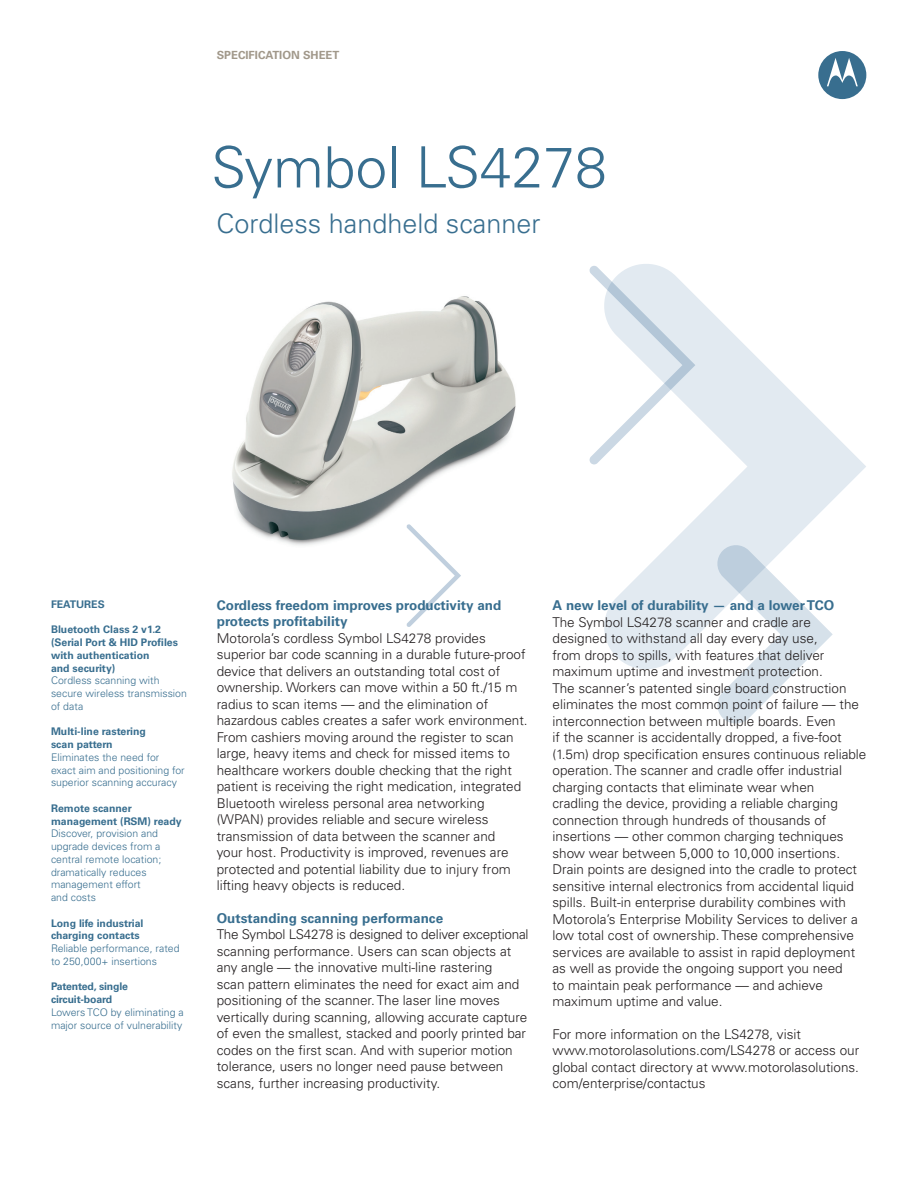
<style>
.page{position:relative;width:918px;height:1188px;background:#fff}
.page>*{position:absolute;margin:0;border:0;box-sizing:border-box;transform-origin:0 0}
.Product_name{font:300 57px "Univers LT Std";color:#386e8f}
.Product_name-2{font:300 27px "Univers LT Std";color:#386e8f}
.Body_copy{font:300 13.5px/16.5px "Univers LT Std";color:#231f20}
.Body_Heading_1{font:700 13.5px/16.2px "Univers LT Std";color:#386e8f}
.Data_sheet_header{font:700 11.25px "Univers LT Std";color:#a1988a}
.Caption_body{font:300 10.5px/12.8px "Univers LT Std";color:#386e8f}
.Caption_head{font:700 10.5px/12.8px "Univers LT Std";color:#386e8f}
.Caption_head-2{font:300 10.5px/12.8px "Univers LT Std";color:#386e8f}
</style>
<div class="page">
<svg style="left:604px;top:264px;width:262px;height:405px"></svg>
<svg style="left:406px;top:562px;width:55px;height:65px"></svg>
<svg style="left:716px;top:544px;width:117px;height:180px"></svg>
<svg style="left:589px;top:265px;width:106px;height:200px"></svg>
<img style="left:232px;top:296px;width:284px;height:266px">
<svg style="left:818px;top:51px;width:48px;height:48px"></svg>
<p class="Data_sheet_header" style="left:217px;top:49px;width:124px">SPECIFICATION SHEET</p>
<p class="Product_name" style="left:211px;top:133px;width:397px">Symbol LS4278</p>
<p class="Product_name-2" style="left:216px;top:207px;width:326px">Cordless handheld scanner</p>
<p class="Caption_head" style="left:51px;top:598px;width:55px">FEATURES</p>
<p class="Caption_head" style="left:51px;top:623px;width:112px">Bluetooth Class 2 v1.2</p>
<p class="Caption_head" style="left:51px;top:636px;width:129px">(Serial Port &amp; HID Profiles with authentication<br>and security)</p>
<p class="Caption_body" style="left:51px;top:674px;width:137px">Cordless scanning with secure wireless transmission of data</p>
<p class="Caption_head" style="left:51px;top:725px;width:96px">Multi-line rastering scan pattern</p>
<p class="Caption_head-2" style="left:51px;top:751px;width:135px">Eliminates the need for exact aim and positioning for superior scanning accuracy</p>
<p class="Caption_head" style="left:51px;top:802px;width:132px">Remote scanner management (RSM) ready</p>
<p class="Caption_body" style="left:51px;top:827px;width:112px">Discover, provision and upgrade devices from a central remote location; dramatically reduces management effort<br>and costs</p>
<p class="Caption_head" style="left:51px;top:917px;width:94px">Long life industrial charging contacts</p>
<p class="Caption_body" style="left:51px;top:942px;width:130px">Reliable performance, rated to 250,000+ insertions</p>
<p class="Caption_head" style="left:51px;top:980px;width:79px">Patented, single circuit-board</p>
<p class="Caption_body" style="left:51px;top:1006px;width:134px">Lowers TCO by eliminating a major source of vulnerability</p>
<p class="Body_Heading_1" style="left:217px;top:597px;width:286px">Cordless freedom improves productivity and protects profitability</p>
<p class="Body_copy" style="left:217px;top:630px;width:312px">Motorola’s cordless Symbol LS4278 provides superior bar code scanning in a durable future-proof device that delivers an outstanding total cost of ownership. Workers can move within a 50 ft./15 m radius to scan items — and the elimination of hazardous cables creates a safer work environment.<br>From cashiers moving around the register to scan large, heavy items and check for missed items to healthcare workers double checking that the right patient is receiving the right medication, integrated Bluetooth wireless personal area networking (WPAN) provides reliable and secure wireless transmission of data between the scanner and<br>your host. Productivity is improved, revenues are protected and potential liability due to injury from lifting heavy objects is reduced.</p>
<p class="Body_Heading_1" style="left:217px;top:910px;width:228px">Outstanding scanning performance</p>
<p class="Body_copy" style="left:217px;top:926px;width:313px">The Symbol LS4278 is designed to deliver exceptional scanning performance. Users can scan objects at any angle — the innovative multi-line rastering<br>scan pattern eliminates the need for exact aim and positioning of the scanner. The laser line moves vertically during scanning, allowing accurate capture of even the smallest, stacked and poorly printed bar codes on the first scan. And with superior motion tolerance, users no longer need pause between scans, further increasing productivity.</p>
<p class="Body_Heading_1" style="left:553px;top:597px;width:283px">A new level of durability — and a lower TCO</p>
<p class="Body_copy" style="left:553px;top:614px;width:315px">The Symbol LS4278 scanner and cradle are designed to withstand all day every day use,<br>from drops to spills, with features that deliver maximum uptime and investment protection.<br>The scanner’s patented single board construction eliminates the most common point of failure — the interconnection between multiple boards. Even<br>if the scanner is accidentally dropped, a five-foot (1.5m) drop specification ensures continuous reliable operation. The scanner and cradle offer industrial charging contacts that eliminate wear when<br>cradling the device, providing a reliable charging connection through hundreds of thousands of insertions — other common charging techniques show wear between 5,000 to 10,000 insertions.<br>Drain points are designed into the cradle to protect sensitive internal electronics from accidental liquid spills. Built-in enterprise durability combines with Motorola’s Enterprise Mobility Services to deliver a low total cost of ownership. These comprehensive services are available to assist in rapid deployment as well as provide the ongoing support you need<br>to maintain peak performance — and achieve maximum uptime and value.</p>
<p class="Body_copy" style="left:553px;top:1026px;width:308px">For more information on the LS4278, visit www.motorolasolutions.com/LS4278 or access our global contact directory at www.motorolasolutions. com/enterprise/contactus</p>
</div>
